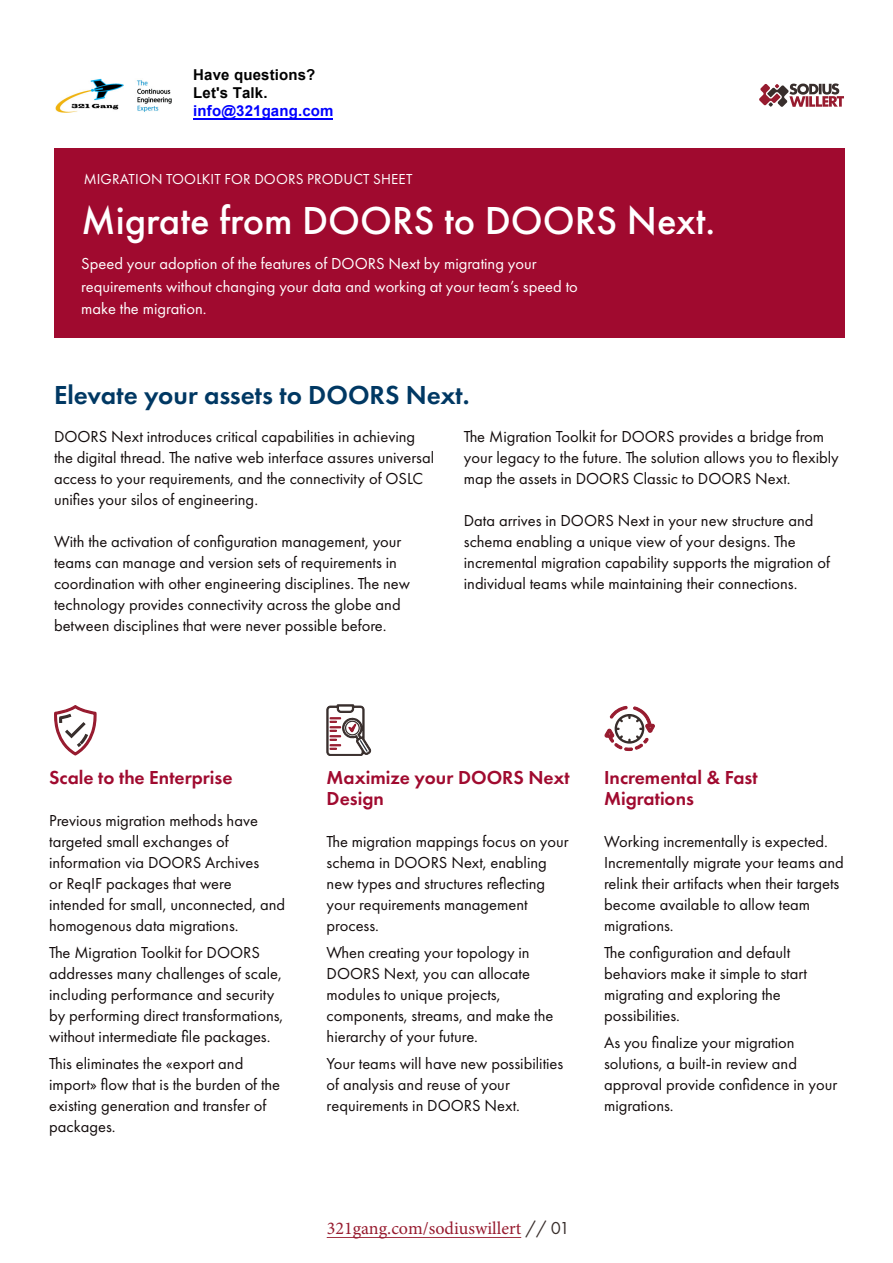
<style>
.page{position:relative;width:893px;height:1263px;background:#fff}
.page>*{position:absolute;margin:0;border:0;box-sizing:border-box;transform-origin:0 0}
.t1{font:500 40.5px "Futura PT";color:#fff}
.t2{font:600 27px "Futura PT";color:#003863}
.t3{font:600 19.5px/21px "Futura PT";color:#a00a2f}
.t4{font:18px "Minion Pro";color:#971b2f}
.t5{font:16.5px/21px "Futura PT";color:#130c0c}
.t6{font:16.5px/22.5px "Futura PT";color:#fff}
.t7{font:15px "Futura PT";letter-spacing:.01em;color:#fff}
.t8{font:700 15px/18px "Arial";letter-spacing:.01em;color:#000}
.t9{font:700 15px "Arial";letter-spacing:.01em;color:#00f}
.s1{font-family:"Futura PT";color:#382e2b}
</style>
<div class="page">
<div style="left:54px;top:149px;width:790px;height:189px;background:#a00a2f"></div>
<svg style="left:759px;top:83px;width:85px;height:24px"></svg>
<svg style="left:327px;top:705px;width:45px;height:51px"></svg>
<svg style="left:54px;top:705px;width:43px;height:51px"></svg>
<svg style="left:604px;top:706px;width:51px;height:46px"></svg>
<img style="left:55px;top:78px;width:116px;height:34px">
<hr style="left:194px;top:119px;width:139px;height:1px;background:#00f">
<hr style="left:327px;top:1237px;width:194px;height:1px;background:#971b2f">
<p class="t8" style="left:193px;top:66px;width:124px">Have questions?<br>Let's Talk.</p>
<p class="t9" style="left:193px;top:101px;width:142px">info@321gang.com</p>
<p class="t7" style="left:84px;top:170px;width:330px">MIGRATION TOOLKIT FOR DOORS PRODUCT SHEET</p>
<p class="t1" style="left:81px;top:196px;width:635px">Migrate from DOORS to DOORS Next.</p>
<p class="t6" style="left:81px;top:252px;width:498px">Speed your adoption of the features of DOORS Next by migrating your requirements without changing your data and working at your team’s speed to make the migration.</p>
<p class="t2" style="left:54px;top:378px;width:417px">Elevate your assets to DOORS Next.</p>
<p class="t5" style="left:54px;top:426px;width:382px">DOORS Next introduces critical capabilities in achieving the digital thread. The native web interface assures universal access to your requirements, and the connectivity of OSLC unifies your silos of engineering.</p>
<p class="t5" style="left:54px;top:531px;width:358px">With the activation of configuration management, your teams can manage and version sets of requirements in coordination with other engineering disciplines. The new technology provides connectivity across the globe and between disciplines that were never possible before.</p>
<p class="t5" style="left:464px;top:426px;width:376px">The Migration Toolkit for DOORS provides a bridge from your legacy to the future. The solution allows you to flexibly map the assets in DOORS Classic to DOORS Next.</p>
<p class="t5" style="left:464px;top:510px;width:368px">Data arrives in DOORS Next in your new structure and schema enabling a unique view of your designs. The incremental migration capability supports the migration of individual teams while maintaining their connections.</p>
<p class="t3" style="left:49px;top:767px;width:185px">Scale to the Enterprise</p>
<p class="t5" style="left:49px;top:810px;width:237px">Previous migration methods have targeted small exchanges of information via DOORS Archives<br>or ReqIF packages that were intended for small, unconnected, and homogenous data migrations.</p>
<p class="t5" style="left:49px;top:942px;width:236px">The Migration Toolkit for DOORS addresses many challenges of scale, including performance and security by performing direct transformations, without intermediate file packages.</p>
<p class="t5" style="left:49px;top:1053px;width:232px">This eliminates the «export and import» flow that is the burden of the existing generation and transfer of packages.</p>
<p class="t3" style="left:327px;top:767px;width:245px">Maximize your DOORS Next<br>Design</p>
<p class="t5" style="left:327px;top:831px;width:244px">The migration mappings focus on your schema in DOORS Next, enabling new types and structures reflecting your requirements management process.</p>
<p class="t5" style="left:327px;top:942px;width:228px">When creating your topology in<br>DOORS Next, you can allocate modules to unique projects, components, streams, and make the hierarchy of your future.</p>
<p class="t5" style="left:327px;top:1053px;width:238px">Your teams will have new possibilities of analysis and reuse of your requirements in DOORS Next.</p>
<p class="t3" style="left:604px;top:767px;width:155px">Incremental &amp; Fast<br>Migrations</p>
<p class="t5" style="left:604px;top:831px;width:241px">Working incrementally is expected.<br>Incrementally migrate your teams and relink their artifacts when their targets become available to allow team migrations.</p>
<p class="t5" style="left:604px;top:942px;width:205px">The configuration and default behaviors make it simple to start migrating and exploring the possibilities.</p>
<p class="t5" style="left:604px;top:1032px;width:235px">As you finalize your migration solutions, a built-in review and approval provide confidence in your migrations.</p>
<p class="t4" style="left:327px;top:1216px;width:244px">321gang.com/sodiuswillert <span class="s1">// 01</span></p>
</div>
